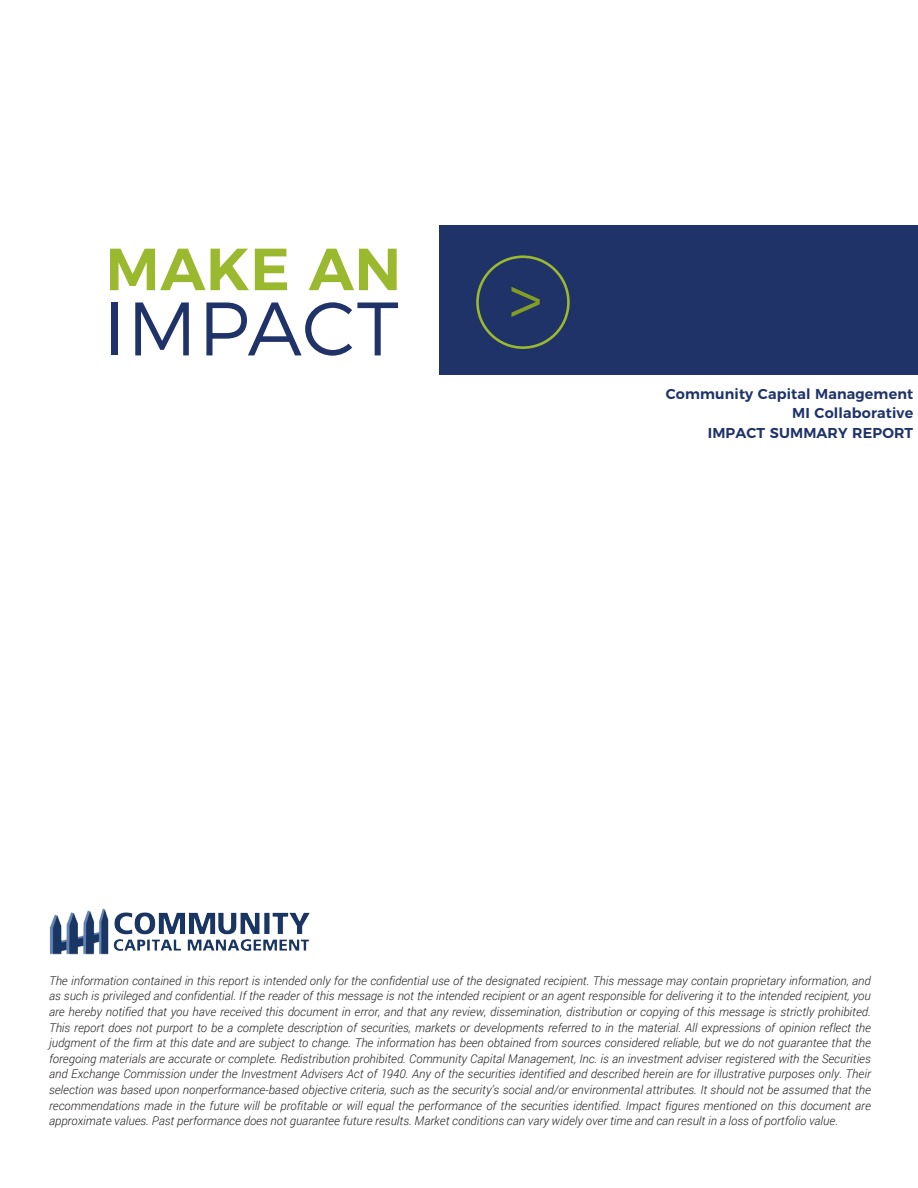
<style>
.page{position:relative;width:918px;height:1188px;background:#fff}
.page>*{position:absolute;margin:0;border:0;box-sizing:border-box;transform-origin:0 0}
.t1{font:300 75.6px "Montserrat";letter-spacing:.02em;color:#1f3369}
.t2{font:300 67.65px "Montserrat";color:#829d24}
.t3{font:600 59.25px "Montserrat";letter-spacing:.01em;color:#9bb92e}
.t4{font:600 14.4px/19.8px "Montserrat";letter-spacing:.01em;color:#1f3369;text-align:right}
.t5{font:italic 300 12px/15.6px "Roboto";color:#231f20;text-align:justify}
</style>
<div class="page">
<div style="left:440px;top:225px;width:478px;height:150px;background:#1f3369"></div>
<div style="left:476px;top:255px;width:94px;height:94px;border:3px solid #9bb92e;border-radius:50%"></div>
<img style="left:49px;top:908px;width:261px;height:47px">
<p class="t3" style="left:105px;top:221px;width:297px">MAKE AN</p>
<p class="t1" style="left:104px;top:269px;width:297px">IMPACT</p>
<p class="t2" style="left:509px;top:247px;width:35px">&gt;</p>
<p class="t4" style="left:666px;top:382px;width:249px">Community Capital Management<br>MI Collaborative<br>IMPACT SUMMARY REPORT</p>
<p class="t5" style="left:49px;top:972px;width:823px">The information contained in this report is intended only for the confidential use of the designated recipient. This message may contain proprietary information, and as such is privileged and confidential. If the reader of this message is not the intended recipient or an agent responsible for delivering it to the intended recipient, you are hereby notified that you have received this document in error, and that any review, dissemination, distribution or copying of this message is strictly prohibited.<br>This report does not purport to be a complete description of securities, markets or developments referred to in the material. All expressions of opinion reflect the judgment of the firm at this date and are subject to change. The information has been obtained from sources considered reliable, but we do not guarantee that the foregoing materials are accurate or complete. Redistribution prohibited. Community Capital Management, Inc. is an investment adviser registered with the Securities and Exchange Commission under the Investment Advisers Act of 1940. Any of the securities identified and described herein are for illustrative purposes only. Their selection was based upon nonperformance-based objective criteria, such as the security’s social and/or environmental attributes. It should not be assumed that the recommendations made in the future will be profitable or will equal the performance of the securities identified. Impact figures mentioned on this document are approximate values. Past performance does not guarantee future results. Market conditions can vary widely over time and can result in a loss of portfolio value.</p>
</div>
